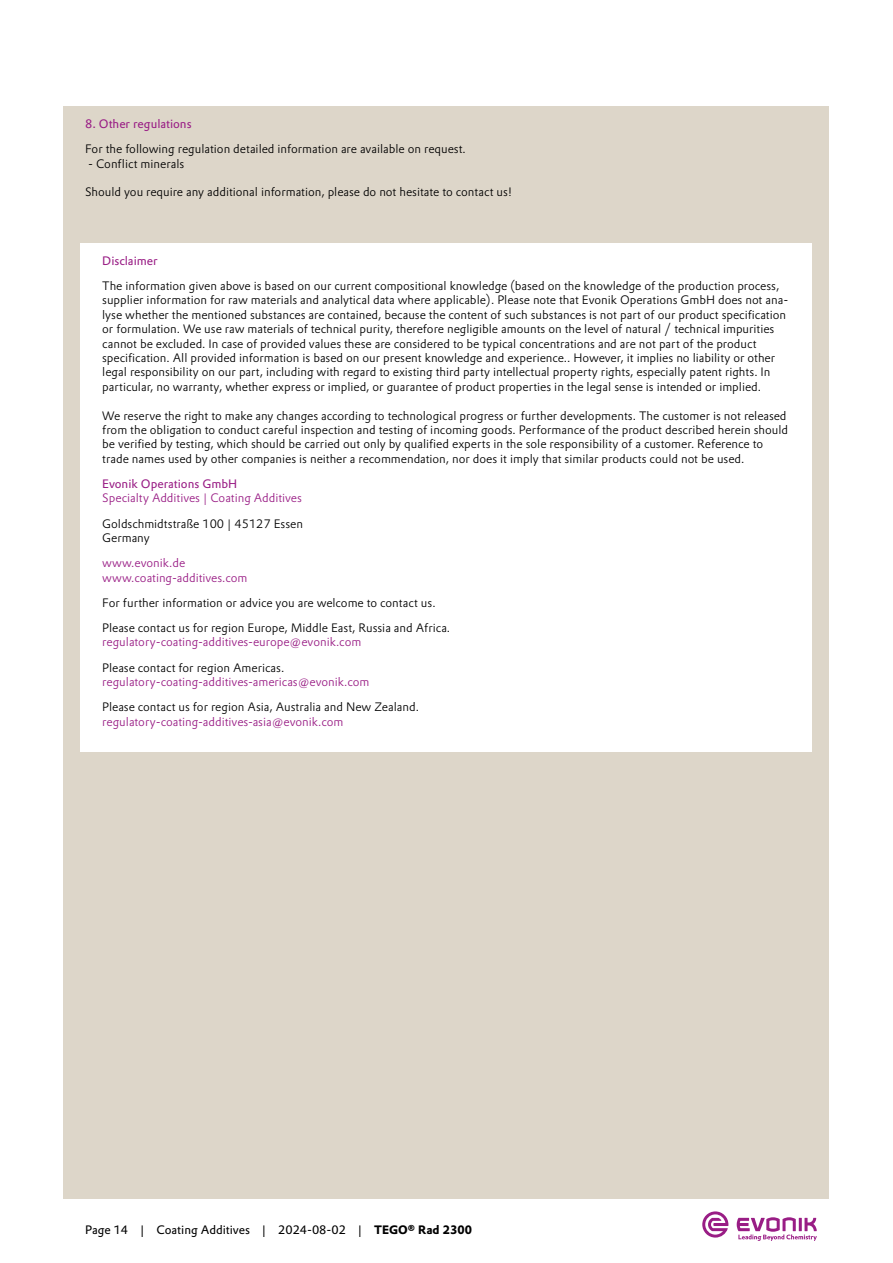
<style>
.page{position:relative;width:893px;height:1263px;background:#fff}
.page>*{position:absolute;margin:0;border:0;box-sizing:border-box;transform-origin:0 0}
.t1{font:300 12px/14.4px "Evonik Prokyon";color:#000}
.t2{font:300 12px/14.4px "Evonik Prokyon";color:#991d85}
.t3{font:12px "Evonik Prokyon";color:#991d85}
.t4{font:12px "Evonik Prokyon";color:#000}
.s1{font-weight:700}
</style>
<div class="page">
<div style="left:64px;top:106px;width:765px;height:1093px;background:#ddd6c9"></div>
<svg style="left:737px;top:1217px;width:80px;height:24px"></svg>
<svg style="left:702px;top:1211px;width:26px;height:26px"></svg>
<div style="left:81px;top:243px;width:731px;height:508px;background:#fff"></div>
<p class="t3" style="left:85px;top:115px;width:108px">8. Other regulations</p>
<p class="t1" style="left:85px;top:141px;width:382px">For the following regulation detailed information are available on request.</p>
<p class="t1" style="left:88px;top:155px;width:98px">- Conflict minerals</p>
<p class="t1" style="left:85px;top:184px;width:428px">Should you require any additional information, please do not hesitate to contact us!</p>
<p class="t3" style="left:102px;top:251px;width:57px">Disclaimer</p>
<p class="t1" style="left:102px;top:278px;width:688px">The information given above is based on our current compositional knowledge (based on the knowledge of the production process, supplier information for raw materials and analytical data where applicable). Please note that Evonik Operations GmbH does not ana&shy;lyse whether the mentioned substances are contained, because the content of such substances is not part of our product specification or formulation. We use raw materials of technical purity, therefore negligible amounts on the level of natural / technical impurities cannot be excluded. In case of provided values these are considered to be typical concentrations and are not part of the product specification. All provided information is based on our present knowledge and experience.. However, it implies no liability or other legal responsibility on our part, including with regard to existing third party intellectual property rights, especially patent rights. In particular, no warranty, whether express or implied, or guarantee of product properties in the legal sense is intended or implied.</p>
<p class="t1" style="left:102px;top:407px;width:687px">We reserve the right to make any changes according to technological progress or further developments. The customer is not released from the obligation to conduct careful inspection and testing of incoming goods. Performance of the product described herein should be verified by testing, which should be carried out only by qualified experts in the sole responsibility of a customer. Reference to trade names used by other companies is neither a recommendation, nor does it imply that similar products could not be used.</p>
<p class="t3" style="left:102px;top:474px;width:136px">Evonik Operations GmbH</p>
<p class="t2" style="left:102px;top:490px;width:201px">Specialty Additives | Coating Additives</p>
<p class="t1" style="left:102px;top:515px;width:202px">Goldschmidtstraße 100 | 45127 Essen<br>Germany</p>
<p class="t2" style="left:102px;top:555px;width:147px">www.evonik.de www.coating-additives.com</p>
<p class="t1" style="left:102px;top:589px;width:349px;line-height:25.2px">For further information or advice you are welcome to contact us.<br>Please contact us for region Europe, Middle East, Russia and Africa.</p>
<p class="t2" style="left:102px;top:634px;width:261px">regulatory-coating-additives-europe@evonik.com</p>
<p class="t1" style="left:102px;top:659px;width:184px">Please contact for region Americas.</p>
<p class="t2" style="left:102px;top:674px;width:269px">regulatory-coating-additives-americas@evonik.com</p>
<p class="t1" style="left:102px;top:699px;width:318px">Please contact us for region Asia, Australia and New Zealand.</p>
<p class="t2" style="left:102px;top:713px;width:243px">regulatory-coating-additives-asia@evonik.com</p>
<p class="t4" style="left:85px;top:1220px;width:388px">Page 14 | Coating Additives | 2024-08-02 | <span class="s1">TEGO® Rad 2300</span></p>
</div>
